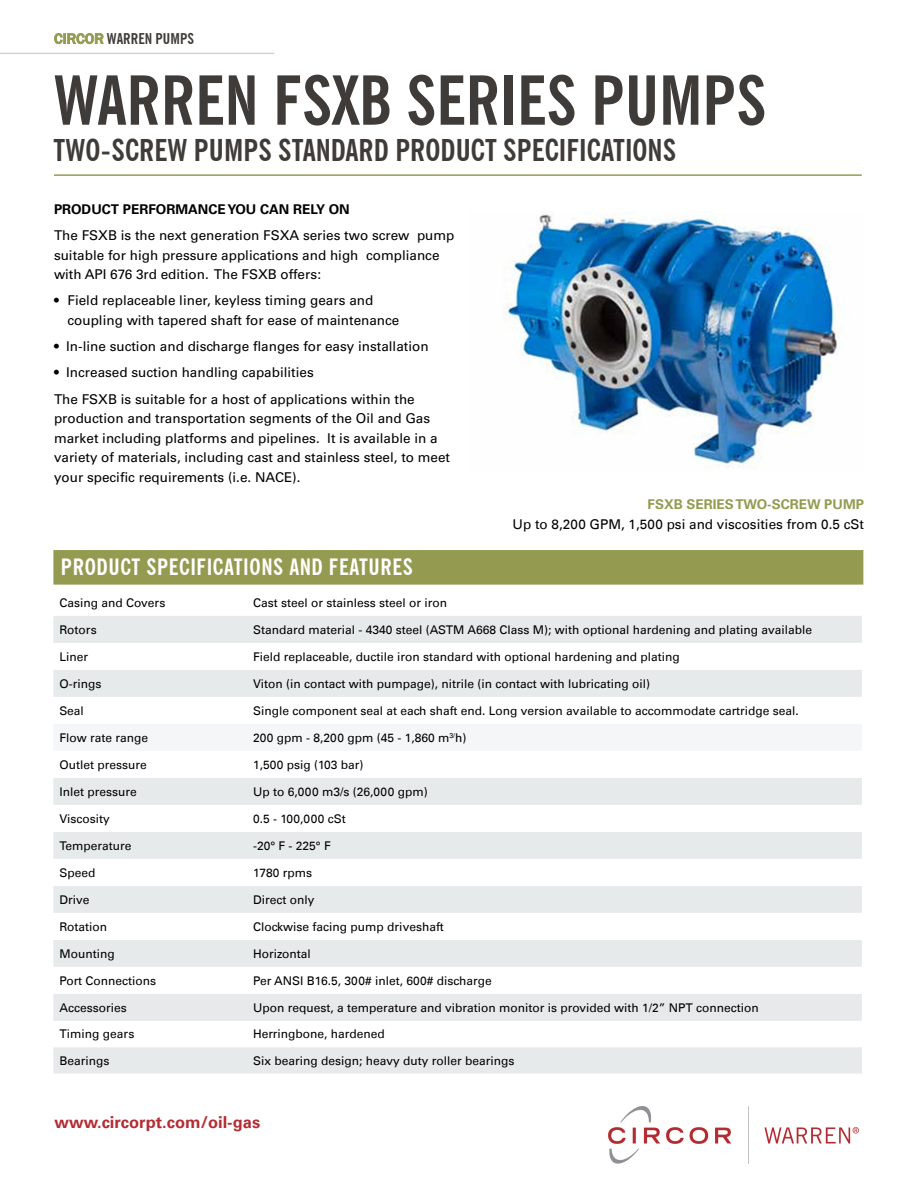
<style>
.page{position:relative;width:918px;height:1188px;background:#fff}
.page>*{position:absolute;margin:0;border:0;box-sizing:border-box;transform-origin:0 0}
.t1{font:700 condensed 67.5px "News Gothic BT";color:#3f3b39}
.t2{font:700 condensed 30px "News Gothic BT";color:#3f3b39}
.t3{font:700 condensed 22.5px "News Gothic BT";letter-spacing:.025em;color:#fff}
.t4{font:700 16.5px "Univers LT";color:#b42c33}
.t5{font:700 condensed 14.85px "News Gothic BT";color:#3f3b39}
.t6{font:13.5px/19.5px "Univers";color:#000}
.t7{font:13.5px "Univers LT";color:#000}
.t8{font:700 13.5px "Univers LT";color:#000}
.t9{font:700 13.5px "Univers LT";color:#949b50}
.t10{font:12px "Univers LT";color:#000}
.t11{font:12px "Univers LT";letter-spacing:.02em;color:#000}
.s1{font-family:"Franklin Gothic";font-weight:500;font-stretch:normal;color:#949b50}
.s2{font-family:"Univers LT65"}
</style>
<div class="page">
<img style="left:503px;top:211px;width:335px;height:258px">
<hr style="left:54px;top:174px;width:808px;height:2px;background:#949b50">
<svg style="left:53px;top:616px;width:809px;height:458px;fill:#e7eaeb"></svg>
<svg style="left:53px;top:697px;width:809px;height:297px"></svg>
<div style="left:53px;top:724px;width:809px;height:27px;background:#f5f6f7"></div>
<svg style="left:53px;top:1021px;width:809px;height:26px"></svg>
<div style="left:53px;top:550px;width:810px;height:35px;background:#949b50"></div>
<hr style="left:0;top:53px;width:274px;height:1px;background:#cfd4d8">
<img style="left:608px;top:1107px;width:251px;height:56px">
<p class="t5" style="left:54px;top:29px;width:142px"><span class="s1">CIRCOR</span> WARREN PUMPS</p>
<h1 class="t1" style="left:54px;top:59px;width:714px">WARREN FSXB SERIES PUMPS</h1>
<h2 class="t2" style="left:54px;top:132px;width:624px">TWO-SCREW PUMPS STANDARD PRODUCT SPECIFICATIONS</h2>
<p class="t8" style="left:54px;top:201px;width:297px">PRODUCT PERFORMANCE YOU CAN RELY ON</p>
<p class="t6" style="left:54px;top:226px;width:402px">The FSXB is the next generation FSXA series two screw pump suitable for high pressure applications and high compliance with API 676 3rd edition. The FSXB offers:</p>
<p class="t6" style="left:68px;top:291px;width:333px;text-indent:-14px">• Field replaceable liner, keyless timing gears and coupling with tapered shaft for ease of maintenance</p>
<p class="t6" style="left:54px;top:337px;width:376px">• In-line suction and discharge flanges for easy installation</p>
<p class="t6" style="left:54px;top:360px;width:362px;line-height:26.2px">• Increased suction handling capabilities<br>The FSXB is suitable for a host of applications within the</p>
<p class="t6" style="left:54px;top:409px;width:398px">production and transportation segments of the Oil and Gas market including platforms and pipelines. It is available in a variety of materials, including cast and stainless steel, to meet your specific requirements (i.e. NACE).</p>
<h3 class="t3" style="left:61px;top:553px;width:354px">PRODUCT SPECIFICATIONS AND FEATURES</h3>
<p class="t9" style="left:648px;top:497px;width:218px">FSXB SERIES TWO-SCREW PUMP</p>
<p class="t7" style="left:513px;top:516px;width:353px">Up to 8,200 GPM, 1,500 psi and viscosities from 0.5 cSt</p>
<p class="t10" style="left:59px;top:595px;width:108px">Casing and Covers</p>
<p class="t10" style="left:253px;top:595px;width:196px">Cast steel or stainless steel or iron</p>
<p class="t10" style="left:59px;top:622px;width:39px">Rotors</p>
<p class="t10" style="left:253px;top:622px;width:561px">Standard material - 4340 steel (ASTM A668 Class M); with optional hardening and plating available</p>
<p class="t10" style="left:59px;top:649px;width:30px">Liner</p>
<p class="t10" style="left:253px;top:649px;width:428px">Field replaceable, ductile iron standard with optional hardening and plating</p>
<p class="t10" style="left:59px;top:676px;width:43px">O-rings</p>
<p class="t10" style="left:253px;top:676px;width:399px">Viton (in contact with pumpage), nitrile (in contact with lubricating oil)</p>
<p class="t10" style="left:59px;top:703px;width:26px">Seal</p>
<p class="t10" style="left:253px;top:703px;width:547px">Single component seal at each shaft end. Long version available to accommodate cartridge seal.</p>
<p class="t10" style="left:59px;top:730px;width:90px">Flow rate range</p>
<p class="t10" style="left:253px;top:730px;width:215px">200 gpm - 8,200 gpm (45 - 1,860 m<sup>3/</sup>h)</p>
<p class="t10" style="left:59px;top:757px;width:89px">Outlet pressure</p>
<p class="t10" style="left:253px;top:757px;width:112px">1,500 psig (103 bar)</p>
<p class="t10" style="left:59px;top:784px;width:79px">Inlet pressure</p>
<p class="t10" style="left:253px;top:784px;width:176px">Up to 6,000 m3/s (26,000 gpm)</p>
<p class="t10" style="left:59px;top:811px;width:52px">Viscosity</p>
<p class="t11" style="left:253px;top:811px;width:94px">0.5 - 100,000 cSt</p>
<p class="t10" style="left:59px;top:838px;width:73px">Temperature</p>
<p class="t10" style="left:253px;top:838px;width:79px">-20° F - 225° F</p>
<p class="t10" style="left:59px;top:865px;width:38px">Speed</p>
<p class="t10" style="left:253px;top:865px;width:61px">1780 rpms</p>
<p class="t10" style="left:59px;top:892px;width:32px">Drive</p>
<p class="t10" style="left:253px;top:892px;width:63px">Direct only</p>
<p class="t10" style="left:59px;top:919px;width:49px">Rotation</p>
<p class="t10" style="left:253px;top:919px;width:192px">Clockwise facing pump driveshaft</p>
<p class="t10" style="left:59px;top:946px;width:57px">Mounting</p>
<p class="t10" style="left:253px;top:946px;width:59px">Horizontal</p>
<p class="t10" style="left:59px;top:973px;width:98px">Port Connections</p>
<p class="t10" style="left:253px;top:973px;width:240px">Per ANSI B16.5, 300# inlet, 600# discharge</p>
<p class="t10" style="left:59px;top:1000px;width:69px">Accessories</p>
<p class="t10" style="left:253px;top:1000px;width:507px">Upon request, a temperature and vibration monitor is provided with 1/2” NPT connection</p>
<p class="t10" style="left:59px;top:1027px;width:77px">Timing gears</p>
<p class="t10" style="left:253px;top:1027px;width:133px">Herringbone, hardened</p>
<p class="t10" style="left:59px;top:1053px;width:52px">Bearings</p>
<p class="t10" style="left:253px;top:1053px;width:263px">Six bearing design; heavy duty roller bearings</p>
<h3 class="t4" style="left:54px;top:1113px;width:207px">www.c<span class="s2">ircorpt</span>.com/oil-gas</h3>
</div>
